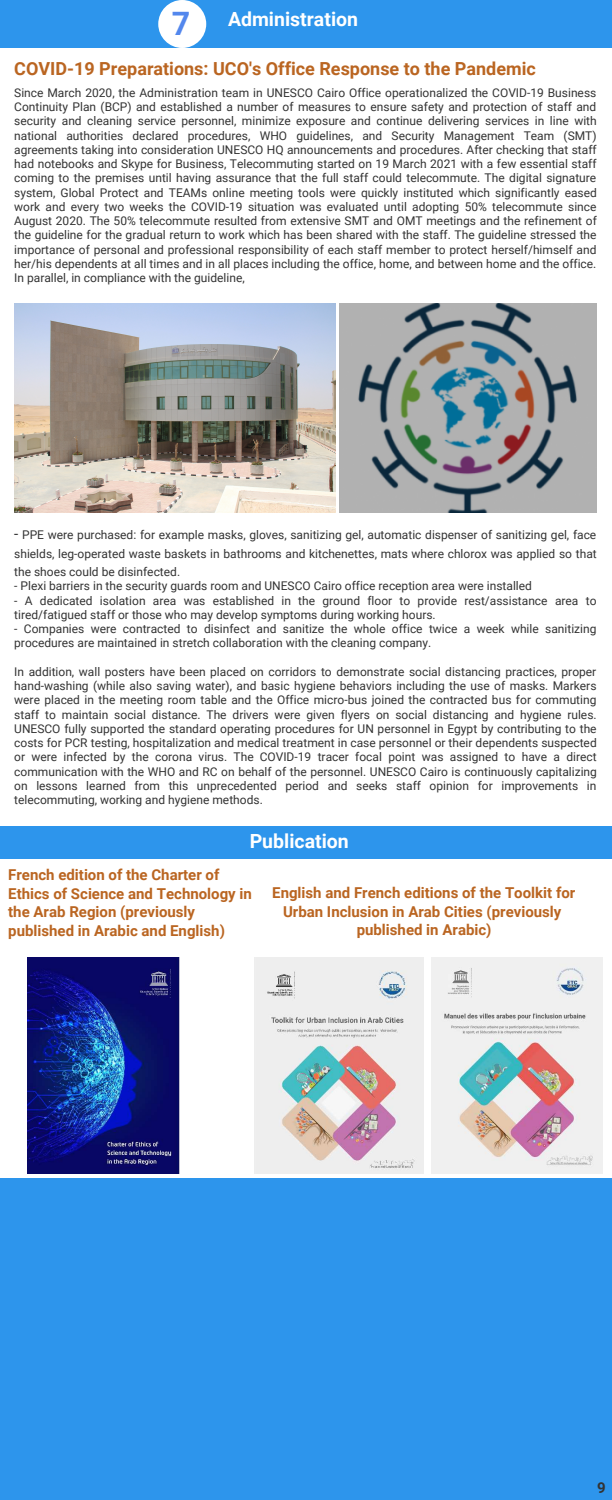
<style>
.page{position:relative;width:612px;height:1500px;background:#fff}
.page>*{position:absolute;margin:0;border:0;box-sizing:border-box;transform-origin:0 0}
.t1{font:700 32.2px "Roboto";color:#5387ed}
.t2{font:700 19.5px "Roboto";color:#fff}
.t3{font:700 18px "Roboto";color:#ba6521}
.t4{font:700 15px/18.8px "Roboto";color:#ba6521}
.t5{font:700 15px "Roboto";color:#fff}
.t6{font:700 15px "Roboto";color:#333}
.t7{font:12px/14.2px "Roboto";color:#333;text-align:justify}
.s1{font-size:15px}
</style>
<div class="page">
<img style="left:28px;top:957px;width:151px;height:217px">
<img style="left:254px;top:958px;width:170px;height:216px">
<img style="left:431px;top:958px;width:172px;height:216px">
<div style="left:0;top:826px;width:612px;height:33px;background:#2d95ec"></div>
<div style="left:0;top:0;width:612px;height:48px;background:#2d95ec"></div>
<img style="left:14px;top:304px;width:322px;height:209px">
<img style="left:340px;top:304px;width:257px;height:209px">
<div style="left:158px;top:0;width:48px;height:48px;background:#fff;border-radius:50%"></div>
<div style="left:0;top:1178px;width:612px;height:322px;background:#2d95ec"></div>
<h1 class="t1" style="left:172px;top:0;width:20px">7</h1>
<p class="t5" style="left:219px;top:5px;width:102px">Administration</p>
<h2 class="t2" style="left:228px;top:5px;width:132px">Administration</h2>
<h3 class="t3" style="left:14px;top:56px;width:523px">COVID-19 Preparations: UCO's Office Response to the Pandemic</h3>
<p class="t7" style="left:14px;top:85px;width:584px">Since March 2020, the Administration team in UNESCO Cairo Office operationalized the COVID-19 Business Continuity Plan (BCP) and established a number of measures to ensure safety and protection of staff and security and cleaning service personnel, minimize exposure and continue delivering services in line with national authorities declared procedures, WHO guidelines, and Security Management Team (SMT) agreements taking into consideration UNESCO HQ announcements and procedures. After checking that staff had notebooks and Skype for Business, Telecommuting started on 19 March 2021 with a few essential staff coming to the premises until having assurance that the full staff could telecommute. The digital signature system, Global Protect and TEAMs online meeting tools were quickly instituted which significantly eased work and every two weeks the COVID-19 situation was evaluated until adopting 50% telecommute since August 2020. The 50% telecommute resulted from extensive SMT and OMT meetings and the refinement of the guideline for the gradual return to work which has been shared with the staff. The guideline stressed the importance of personal and professional responsibility of each staff member to protect herself/himself and her/his dependents at all times and in all places including the office, home, and between home and the office.<br>In parallel, in compliance with the guideline,</p>
<p class="t7" style="left:14px;top:525px;width:584px;line-height:18.4px"><span class="s1">-</span> PPE were purchased: for example masks, gloves, sanitizing gel, automatic dispenser of sanitizing gel, face shields, leg-operated waste baskets in bathrooms and kitchenettes, mats where chlorox was applied so that the shoes could be disinfected.</p>
<p class="t7" style="left:14px;top:578px;width:519px">- Plexi barriers in the security guards room and UNESCO Cairo office reception area were installed</p>
<p class="t7" style="left:14px;top:593px;width:584px">- A dedicated isolation area was established in the ground floor to provide rest/assistance area to tired/fatigued staff or those who may develop symptoms during working hours.</p>
<p class="t7" style="left:14px;top:621px;width:584px">- Companies were contracted to disinfect and sanitize the whole office twice a week while sanitizing procedures are maintained in stretch collaboration with the cleaning company.</p>
<p class="t7" style="left:14px;top:664px;width:584px">In addition, wall posters have been placed on corridors to demonstrate social distancing practices, proper hand-washing (while also saving water), and basic hygiene behaviors including the use of masks. Markers were placed in the meeting room table and the Office micro-bus joined the contracted bus for commuting staff to maintain social distance. The drivers were given flyers on social distancing and hygiene rules.<br>UNESCO fully supported the standard operating procedures for UN personnel in Egypt by contributing to the costs for PCR testing, hospitalization and medical treatment in case personnel or their dependents suspected or were infected by the corona virus. The COVID-19 tracer focal point was assigned to have a direct communication with the WHO and RC on behalf of the personnel. UNESCO Cairo is continuously capitalizing on lessons learned from this unprecedented period and seeks staff opinion for improvements in telecommuting, working and hygiene methods.</p>
<h2 class="t2" style="left:250px;top:828px;width:101px">Publication</h2>
<p class="t4" style="left:8px;top:864px;width:245px">French edition of the Charter of<br>Ethics of Science and Technology in the Arab Region (previously published in Arabic and English)</p>
<p class="t4" style="left:272px;top:882px;width:305px;text-align:center">English and French editions of the Toolkit for<br>Urban Inclusion in Arab Cities (previously published in Arabic)</p>
<p class="t6" style="left:597px;top:1477px;width:10px">9</p>
</div>
